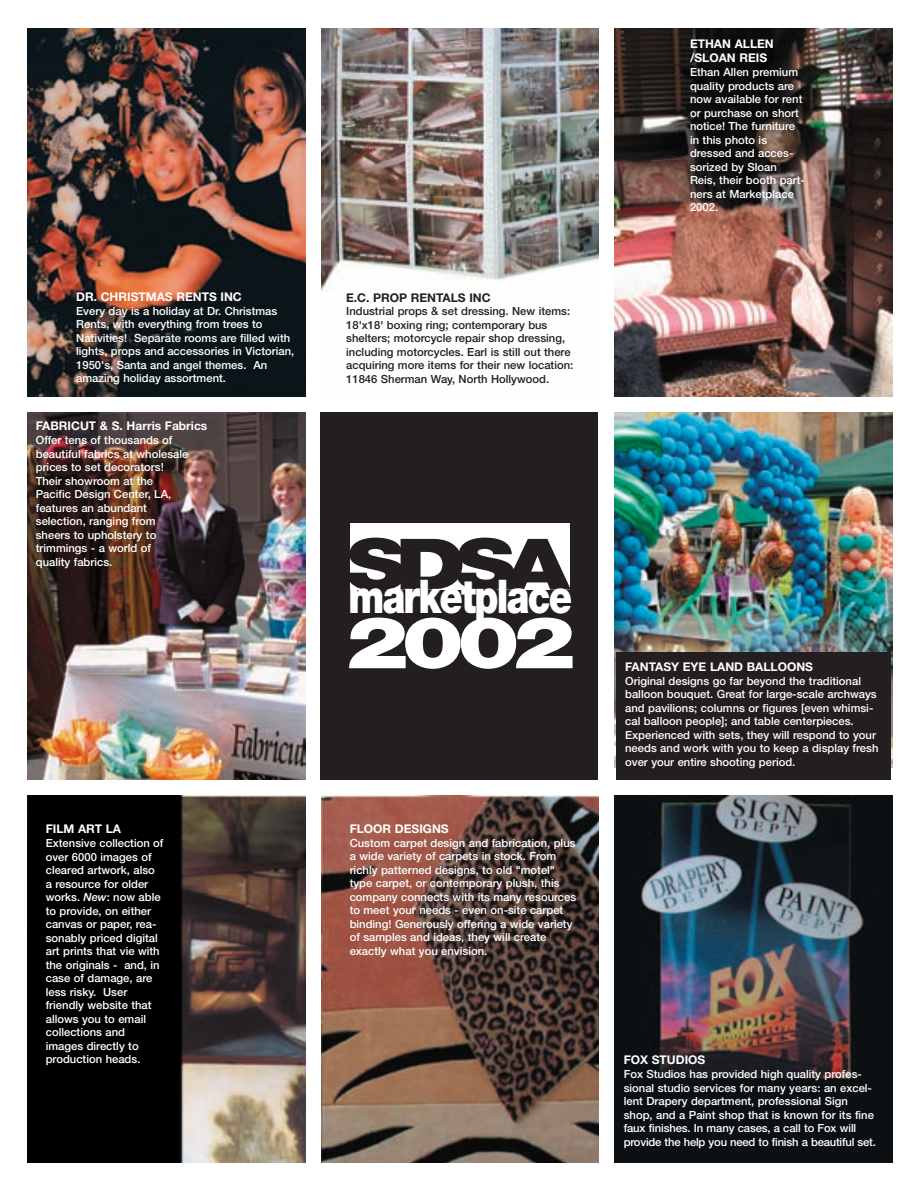
<style>
.page{position:relative;width:918px;height:1188px;background:#fff}
.page>*{position:absolute;margin:0;border:0;box-sizing:border-box;transform-origin:0 0}
.t1{font:900 72px "Helvetica Neue";color:#fff;scale:1.3 1}
.t2{font:900 46.5px "Helvetica Neue";letter-spacing:-.045em;color:#fff;scale:.8 1}
.t3{font:700 12px/14.4px "Helvetica Neue";color:#fff}
.t4{font:700 12px "Helvetica Neue";color:#231f20}
.t5{font:500 11.25px/13.5px "Helvetica Neue";color:#fff}
.t6{font:500 11.25px/13.5px "Helvetica Neue";color:#231f20}
.s1{font-style:italic}
</style>
<div class="page">
<img style="left:27px;top:29px;width:278px;height:367px">
<img style="left:321px;top:29px;width:278px;height:262px">
<img style="left:615px;top:29px;width:278px;height:367px">
<img style="left:27px;top:412px;width:278px;height:368px">
<img style="left:27px;top:796px;width:278px;height:367px">
<img style="left:615px;top:412px;width:278px;height:356px">
<img style="left:615px;top:796px;width:278px;height:367px">
<img style="left:321px;top:796px;width:278px;height:367px">
<div style="left:321px;top:412px;width:277px;height:368px;background:#231f20"></div>
<div style="left:351px;top:523px;width:219px;height:66px;background:#fff"></div>
<svg style="left:351px;top:538px;width:219px;height:51px"></svg>
<div style="left:616px;top:652px;width:275px;height:127px;background:#231f20"></div>
<p class="t3" style="left:76px;top:290px;width:167px">DR. CHRISTMAS RENTS INC</p>
<p class="t5" style="left:76px;top:305px;width:220px">Every day is a holiday at Dr. Christmas Rents, with everything from trees to Nativities! Separate rooms are filled with lights, props and accessories in Victorian, 1950's, Santa and angel themes. An amazing holiday assortment.</p>
<p class="t3" style="left:36px;top:420px;width:173px">FABRICUT &amp; S. Harris Fabrics</p>
<p class="t5" style="left:36px;top:435px;width:154px">Offer tens of thousands of beautiful fabrics at wholesale prices to set decorators!<br>Their showroom at the<br>Pacific Design Center, LA, features an abundant selection, ranging from sheers to upholstery to trimmings - a world of<br>quality fabrics.</p>
<p class="t3" style="left:46px;top:823px;width:77px">FILM ART LA</p>
<p class="t5" style="left:46px;top:837px;width:119px">Extensive collection of over 6000 images of cleared artwork, also a resource for older works. <span class="s1">New</span>: now able to provide, on either canvas or paper, rea&shy;sonably priced digital art prints that vie with the originals - and, in case of damage, are less risky. User friendly website that allows you to email collections and images directly to production heads.</p>
<p class="t4" style="left:346px;top:293px;width:146px">E.C. PROP RENTALS INC</p>
<p class="t6" style="left:346px;top:306px;width:229px">Industrial props &amp; set dressing. New items:<br>18'x18' boxing ring; contemporary bus shelters; motorcycle repair shop dressing, including motorcycles. Earl is still out there acquiring more items for their new location:<br>11846 Sherman Way, North Hollywood.</p>
<p class="t3" style="left:690px;top:38px;width:85px">ETHAN ALLEN /SLOAN REIS</p>
<p class="t5" style="left:690px;top:67px;width:116px">Ethan Allen premium quality products are now available for rent or purchase on short notice! The furniture in this photo is dressed and acces&shy;sorized by Sloan<br>Reis, their booth part&shy;ners at Marketplace<br>2002.</p>
<h2 class="t2" style="left:349px;top:580px;width:281px">marketplace</h2>
<h1 class="t1" style="left:346px;top:617px;width:178px">2002</h1>
<p class="t3" style="left:350px;top:822px;width:101px">FLOOR DESIGNS</p>
<p class="t5" style="left:350px;top:837px;width:228px">Custom carpet design and fabrication, plus a wide variety of carpets in stock. From richly patterned designs, to old "motel" type carpet, or contemporary plush, this company connects with its many resources to meet your needs - even on-site carpet binding! Generously offering a wide variety of samples and ideas, they will create exactly what you envision.</p>
<p class="t3" style="left:625px;top:661px;width:189px">FANTASY EYE LAND BALLOONS</p>
<p class="t5" style="left:625px;top:675px;width:255px">Original designs go far beyond the traditional balloon bouquet. Great for large-scale archways and pavilions; columns or figures [even whimsi&shy;cal balloon people]; and table centerpieces.<br>Experienced with sets, they will respond to your needs and work with you to keep a display fresh over your entire shooting period.</p>
<p class="t3" style="left:624px;top:1054px;width:83px">FOX STUDIOS</p>
<p class="t5" style="left:624px;top:1068px;width:254px">Fox Studios has provided high quality profes&shy;sional studio services for many years: an excel&shy;lent Drapery department, professional Sign shop, and a Paint shop that is known for its fine faux finishes. In many cases, a call to Fox will provide the help you need to finish a beautiful set.</p>
</div>
